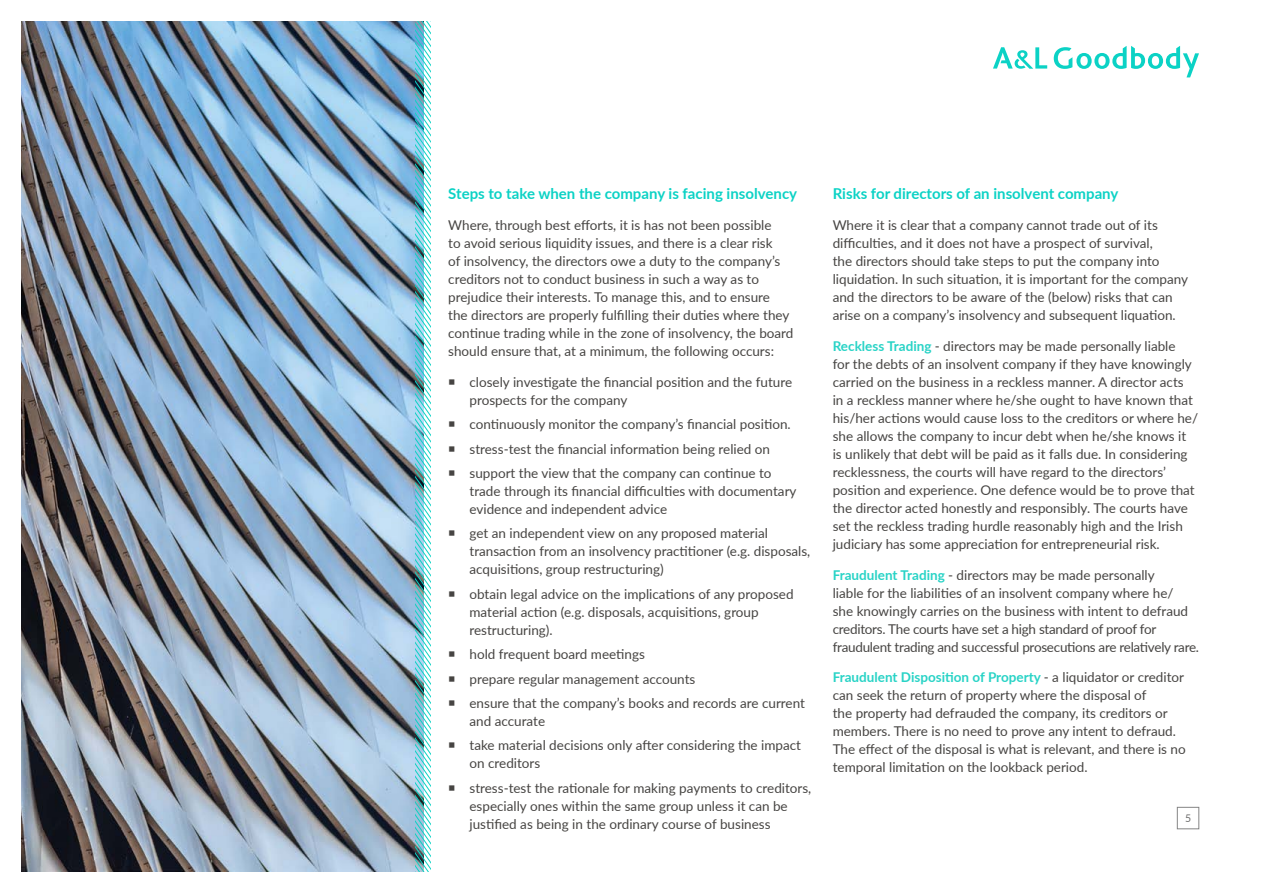
<style>
.page{position:relative;width:1263px;height:893px;background:#fff}
.page>*{position:absolute;margin:0;border:0;box-sizing:border-box;transform-origin:0 0}
.t1{font:700 15px "Lato";color:#0bd2c5}
.t2{font:13.5px/18px "Lato";color:#464442}
.t3{font:10.5px "Lato";color:#6f6f6e}
.s1{font-weight:700;color:#28d3c6}
</style>
<div class="page">
<div style="left:1177px;top:807px;width:22px;height:22px;border:1px solid #858585"></div>
<img style="left:21px;top:21px;width:394px;height:851px">
<img style="left:415px;top:21px;width:16px;height:851px">
<svg style="left:993px;top:47px;width:54px;height:22px"></svg>
<svg style="left:1054px;top:46px;width:145px;height:31px"></svg>
<p class="t1" style="left:448px;top:183px;width:350px">Steps to take when the company is facing insolvency</p>
<p class="t2" style="left:448px;top:216px;width:347px">Where, through best efforts, it is has not been possible<br>to avoid serious liquidity issues, and there is a clear risk<br>of insolvency, the directors owe a duty to the company’s creditors not to conduct business in such a way as to prejudice their interests. To manage this, and to ensure<br>the directors are properly fulfilling their duties where they continue trading while in the zone of insolvency, the board should ensure that, at a minimum, the following occurs:</p>
<p class="t2" style="left:469px;top:372px;width:324px">closely investigate the financial position and the future prospects for the company</p>
<p class="t2" style="left:469px;top:411px;width:323px;line-height:24.5px">continuously monitor the company’s financial position. stress-test the financial information being relied on support the view that the company can continue to</p>
<p class="t2" style="left:469px;top:481px;width:328px">trade through its financial difficulties with documentary evidence and independent advice</p>
<p class="t2" style="left:469px;top:524px;width:342px">get an independent view on any proposed material transaction from an insolvency practitioner (e.g. disposals, acquisitions, group restructuring)</p>
<p class="t2" style="left:469px;top:584px;width:325px">obtain legal advice on the implications of any proposed material action (e.g. disposals, acquisitions, group restructuring).</p>
<p class="t2" style="left:469px;top:641px;width:337px;line-height:24.5px">hold frequent board meetings<br>prepare regular management accounts<br>ensure that the company’s books and records are current</p>
<p class="t2" style="left:469px;top:708px;width:333px;line-height:24.5px">and accurate<br>take material decisions only after considering the impact</p>
<p class="t2" style="left:469px;top:751px;width:343px;line-height:24.5px">on creditors<br>stress-test the rationale for making payments to creditors,</p>
<p class="t2" style="left:469px;top:796px;width:320px">especially ones within the same group unless it can be justified as being in the ordinary course of business</p>
<p class="t1" style="left:833px;top:183px;width:287px">Risks for directors of an insolvent company</p>
<p class="t2" style="left:833px;top:216px;width:357px">Where it is clear that a company cannot trade out of its difficulties, and it does not have a prospect of survival,<br>the directors should take steps to put the company into liquidation. In such situation, it is important for the company and the directors to be aware of the (below) risks that can arise on a company’s insolvency and subsequent liquation.</p>
<p class="t2" style="left:833px;top:336px;width:367px"><span class="s1">Reckless Trading</span> - directors may be made personally liable<br>for the debts of an insolvent company if they have knowingly carried on the business in a reckless manner. A director acts<br>in a reckless manner where he/she ought to have known that his/her actions would cause loss to the creditors or where he/ she allows the company to incur debt when he/she knows it is unlikely that debt will be paid as it falls due. In considering recklessness, the courts will have regard to the directors’ position and experience. One defence would be to prove that the director acted honestly and responsibly. The courts have set the reckless trading hurdle reasonably high and the Irish judiciary has some appreciation for entrepreneurial risk.</p>
<p class="t2" style="left:833px;top:565px;width:368px"><span class="s1">Fraudulent Trading</span> - directors may be made personally<br>liable for the liabilities of an insolvent company where he/<br>she knowingly carries on the business with intent to defraud creditors. The courts have set a high standard of proof for fraudulent trading and successful prosecutions are relatively rare.</p>
<p class="t2" style="left:833px;top:668px;width:354px"><span class="s1">Fraudulent Disposition of Property</span> - a liquidator or creditor can seek the return of property where the disposal of<br>the property had defrauded the company, its creditors or members. There is no need to prove any intent to defraud.<br>The effect of the disposal is what is relevant, and there is no temporal limitation on the lookback period.</p>
<p class="t3" style="left:1185px;top:811px;width:8px">5</p>
</div>
